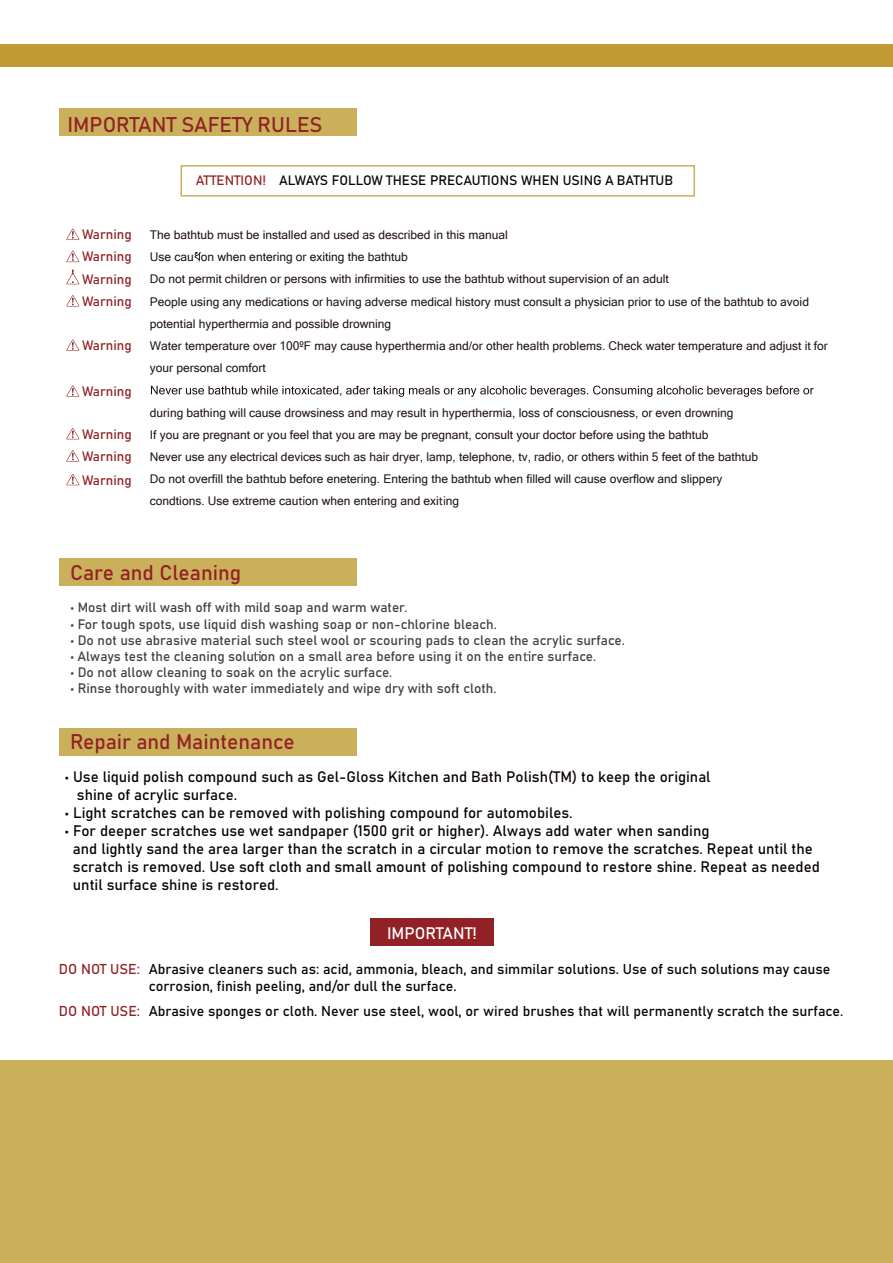
<style>
.page{position:relative;width:893px;height:1263px;background:#fff}
.page>*{position:absolute;margin:0;border:0;box-sizing:border-box;transform-origin:0 0}
.t1{font:21px "Bahnschrift";color:#912125}
.t2{font:16.5px "Bahnschrift";color:#fff}
.t3{font:15px/18px "Bahnschrift";color:#0a0204}
.t4{font:14.1px/17px "Bahnschrift";color:#0a0204}
.t5{font:13.5px "Bahnschrift";color:#413f3f}
.t6{font:13.5px/22.2px "Bahnschrift";color:#912125;text-align:justify}
.t7{font:13.5px "Bahnschrift";color:#0a0204}
.t8{font:12px/22.2px "Microsoft Sans Serif";color:#1f130f}
.s1{color:#912223}
.s2{font-family:"Nirmala UI"}
.s3{color:#912125}
</style>
<div class="page">
<div style="left:0;top:1060px;width:893px;height:203px;background:#cbb05b"></div>
<div style="left:59px;top:558px;width:297px;height:28px;background:#cbb05b"></div>
<div style="left:59px;top:108px;width:297px;height:28px;background:#cbb05b"></div>
<div style="left:59px;top:728px;width:297px;height:27px;background:#cbb05b"></div>
<div style="left:370px;top:918px;width:124px;height:27px;background:#912125"></div>
<svg style="left:254px;top:651px;width:7px;height:10px"></svg>
<svg style="left:523px;top:651px;width:7px;height:10px"></svg>
<svg style="left:66px;top:229px;width:13px;height:11px"></svg>
<svg style="left:66px;top:251px;width:13px;height:11px"></svg>
<svg style="left:66px;top:269px;width:13px;height:15px"></svg>
<svg style="left:66px;top:295px;width:13px;height:11px"></svg>
<svg style="left:66px;top:340px;width:13px;height:11px"></svg>
<svg style="left:66px;top:385px;width:13px;height:12px"></svg>
<svg style="left:66px;top:428px;width:13px;height:11px"></svg>
<svg style="left:66px;top:450px;width:13px;height:12px"></svg>
<svg style="left:66px;top:474px;width:13px;height:11px"></svg>
<svg style="left:195px;top:252px;width:6px;height:9px"></svg>
<svg style="left:151px;top:386px;width:663px;height:11px"></svg>
<div style="left:181px;top:165px;width:514px;height:32px;border:2px solid #cbb05b"></div>
<div style="left:0;top:45px;width:893px;height:20px;background:#c39c34"></div>
<div style="left:0;top:46px;width:893px;height:20px;background:#c29a33"></div>
<h1 class="t1" style="left:68px;top:108px;width:257px">IMPORTANT SAFETY RULES</h1>
<p class="t6" style="left:82px;top:222px;width:51px">Warning Warning Warning Warning</p>
<p class="t6" style="left:82px;top:333px;width:51px">Warning</p>
<p class="t6" style="left:82px;top:379px;width:51px">Warning</p>
<p class="t6" style="left:82px;top:422px;width:51px">Warning<br>Warning</p>
<p class="t6" style="left:82px;top:468px;width:51px">Warning</p>
<p class="t7" style="left:196px;top:170px;width:479px"><span class="s1">ATTENTION!</span> ALWAYS FOLLOW THESE PRECAUTIONS WHEN USING A BATHTUB</p>
<p class="t8" style="left:150px;top:223px;width:679px">The bathtub must be installed and used as described in this manual<br>Use cau on when entering or exiting the bathtub<br>Do not permit children or persons with infirmities to use the bathtub without supervision of an adult<br>People using any medications or having adverse medical history must consult a physician prior to use of the bathtub to avoid potential hyperthermia and possible drowning<br>Water temperature over 100ºF may cause hyperthermia and/or other health problems. Check water temperature and adjust it for your personal comfort</p>
<p class="t8" style="left:150px;top:401px;width:610px">during bathing will cause drowsiness and may result in hyperthermia, loss of consciousness, or even drowning<br>If you are pregnant or you feel that you are may be pregnant, consult your doctor before using the bathtub<br>Never use any electrical devices such as hair dryer, lamp, telephone, tv, radio, or others within 5 feet of the bathtub Do not overfill the bathtub before enetering. Entering the bathtub when filled will cause overflow and slippery condtions. Use extreme cau<span class="s2">ti</span>on when entering and exi<span class="s2">ti</span>ng</p>
<h1 class="t1" style="left:70px;top:556px;width:172px">Care and Cleaning</h1>
<p class="t5" style="left:70px;top:597px;width:339px">• Most dirt will wash off with mild soap and warm water.</p>
<p class="t5" style="left:70px;top:614px;width:428px">• For tough spots, use liquid dish washing soap or non-chlorine bleach.</p>
<p class="t5" style="left:70px;top:630px;width:556px">• Do not use abrasive material such steel wool or scouring pads to clean the acrylic surface.</p>
<p class="t5" style="left:70px;top:646px;width:527px">• Always test the cleaning solu on on a small area before using it on the en re surface.</p>
<p class="t5" style="left:70px;top:662px;width:323px">• Do not allow cleaning to soak on the acrylic surface.</p>
<p class="t5" style="left:70px;top:678px;width:427px">• Rinse thoroughly with water immediately and wipe dry with soft cloth.</p>
<h1 class="t1" style="left:70px;top:725px;width:226px">Repair and Maintenance</h1>
<p class="t3" style="left:77px;top:767px;width:635px;text-indent:-12px">• Use liquid polish compound such as Gel-Gloss Kitchen and Bath Polish(TM) to keep the original shine of acrylic surface.</p>
<p class="t3" style="left:65px;top:803px;width:509px">• Light scratches can be removed with polishing compound for automobiles.</p>
<p class="t3" style="left:73px;top:821px;width:748px;text-indent:-8px">• For deeper scratches use wet sandpaper (1500 grit or higher). Always add water when sanding<br>and lightly sand the area larger than the scratch in a circular mo<span class="s2">ti</span>on to remove the scratches. Repeat until the scratch is removed. Use soft cloth and small amount of polishing compound to restore shine. Repeat as needed until surface shine is restored.</p>
<h2 class="t2" style="left:387px;top:921px;width:91px">IMPORTANT!</h2>
<p class="t4" style="left:149px;top:960px;width:683px;text-indent:-90px"><span class="s3">DO NOT USE:</span> Abrasive cleaners such as: acid, ammonia, bleach, and simmilar solutions. Use of such solutions may cause corrosion, finish peeling, and/or dull the surface.</p>
<p class="t4" style="left:59px;top:1002px;width:786px"><span class="s3">DO NOT USE:</span> Abrasive sponges or cloth. Never use steel, wool, or wired brushes that will permanently scratch the surface.</p>
</div>
